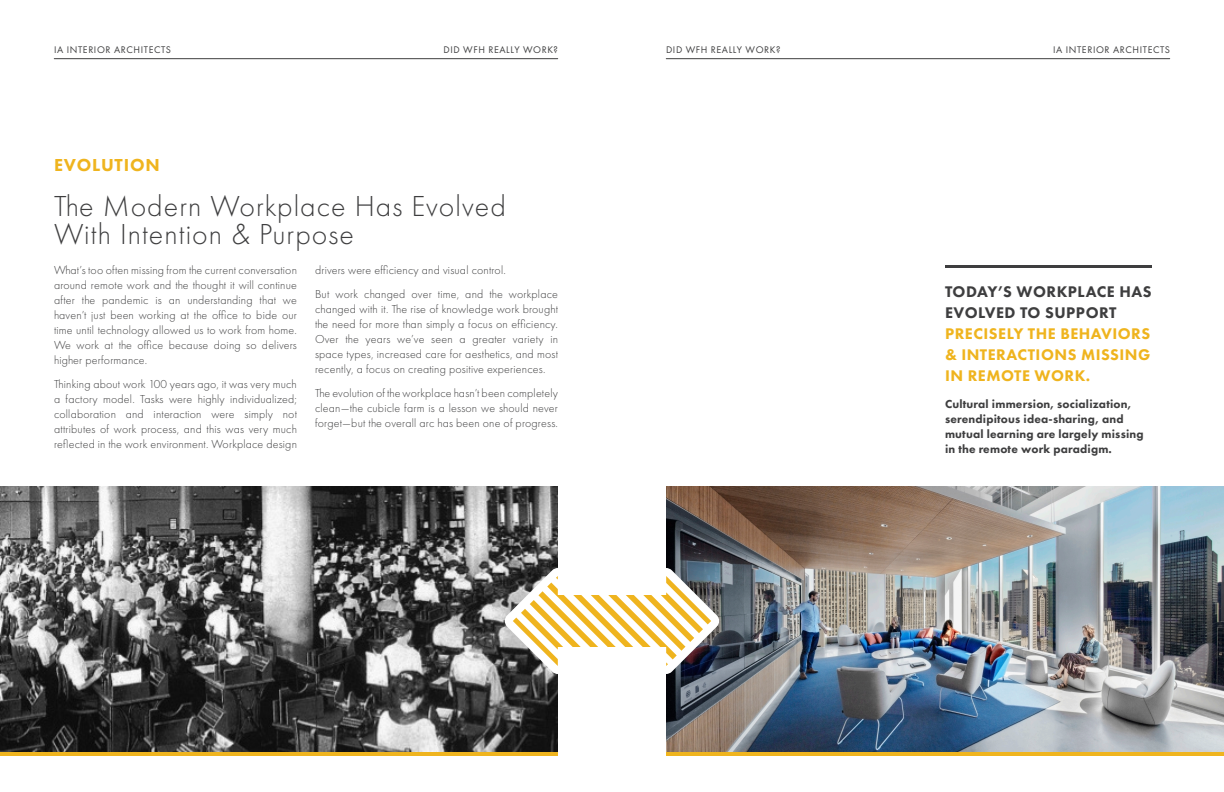
<style>
.page{position:relative;width:1224px;height:792px;background:#fff}
.page>*{position:absolute;margin:0;border:0;box-sizing:border-box;transform-origin:0 0}
.t1{font:300 30px "Futura PT";letter-spacing:.035em;color:#3e3e3f}
.t2{font:800 18px "Futura PT";letter-spacing:.045em;color:#efb41e}
.t3{font:800 16px/21px "Futura PT";letter-spacing:.03em;color:#efb41e}
.t4{font:300 12px/15px "Futura PT";letter-spacing:.015em;color:#3e3e3f;text-align:justify}
.t5{font:800 12px/15px "Futura PT";letter-spacing:.015em;color:#3e3e3f}
.t6{font:10px "Futura PT";letter-spacing:.06em;color:#3e3e3f}
.s1{color:#3e3e3f}
</style>
<div class="page">
<img style="left:0;top:486px;width:558px;height:266px">
<hr style="left:0;top:752px;width:558px;height:4px;background:#efb41e">
<img style="left:666px;top:486px;width:558px;height:266px">
<hr style="left:945px;top:265px;width:207px;height:2px;background:#3e3e3f">
<hr style="left:666px;top:752px;width:558px;height:4px;background:#efb41e">
<svg style="left:504px;top:568px;width:216px;height:106px"></svg>
<hr style="left:54px;top:58px;width:504px;height:1px;background:#3e3e3f">
<hr style="left:666px;top:58px;width:504px;height:1px;background:#3e3e3f">
<p class="t6" style="left:54px;top:43px;width:118px">IA INTERIOR ARCHITECTS</p>
<p class="t6" style="left:444px;top:43px;width:116px">DID WFH REALLY WORK?</p>
<p class="t6" style="left:666px;top:43px;width:116px">DID WFH REALLY WORK?</p>
<p class="t6" style="left:1053px;top:43px;width:118px">IA INTERIOR ARCHITECTS</p>
<p class="t2" style="left:54px;top:153px;width:107px">EVOLUTION</p>
<p class="t1" style="left:54px;top:189px;width:453px">The Modern Workplace Has Evolved</p>
<p class="t1" style="left:54px;top:217px;width:302px">With Intention &amp; Purpose</p>
<p class="t4" style="left:54px;top:263px;width:245px">What’s too often missing from the current conversation around remote work and the thought it will continue after the pandemic is an understanding that we haven’t just been working at the office to bide our time until technology allowed us to work from home.<br>We work at the office because doing so delivers higher performance.</p>
<p class="t4" style="left:54px;top:377px;width:245px">Thinking about work 100 years ago, it was very much a factory model. Tasks were highly individualized; collaboration and interaction were simply not attributes of work process, and this was very much reflected in the work environment. Workplace design</p>
<p class="t4" style="left:315px;top:263px;width:192px">drivers were efficiency and visual control.</p>
<p class="t4" style="left:315px;top:287px;width:245px">But work changed over time, and the workplace changed with it. The rise of knowledge work brought the need for more than simply a focus on efficiency.<br>Over the years we’ve seen a greater variety in space types, increased care for aesthetics, and most recently, a focus on creating positive experiences.</p>
<p class="t4" style="left:315px;top:386px;width:244px">The evolution of the workplace hasn’t been completely clean—the cubicle farm is a lesson we should never forget—but the overall arc has been one of progress.</p>
<p class="t3" style="left:945px;top:281px;width:208px"><span class="s1">TODAY’S WORKPLACE HAS<br>EVOLVED TO SUPPORT<br></span>PRECISELY THE BEHAVIORS &amp; INTERACTIONS MISSING<br>IN REMOTE WORK.</p>
<p class="t5" style="left:945px;top:397px;width:200px">Cultural immersion, socialization, serendipitous idea-sharing, and mutual learning are largely missing in the remote work paradigm.</p>
</div>
